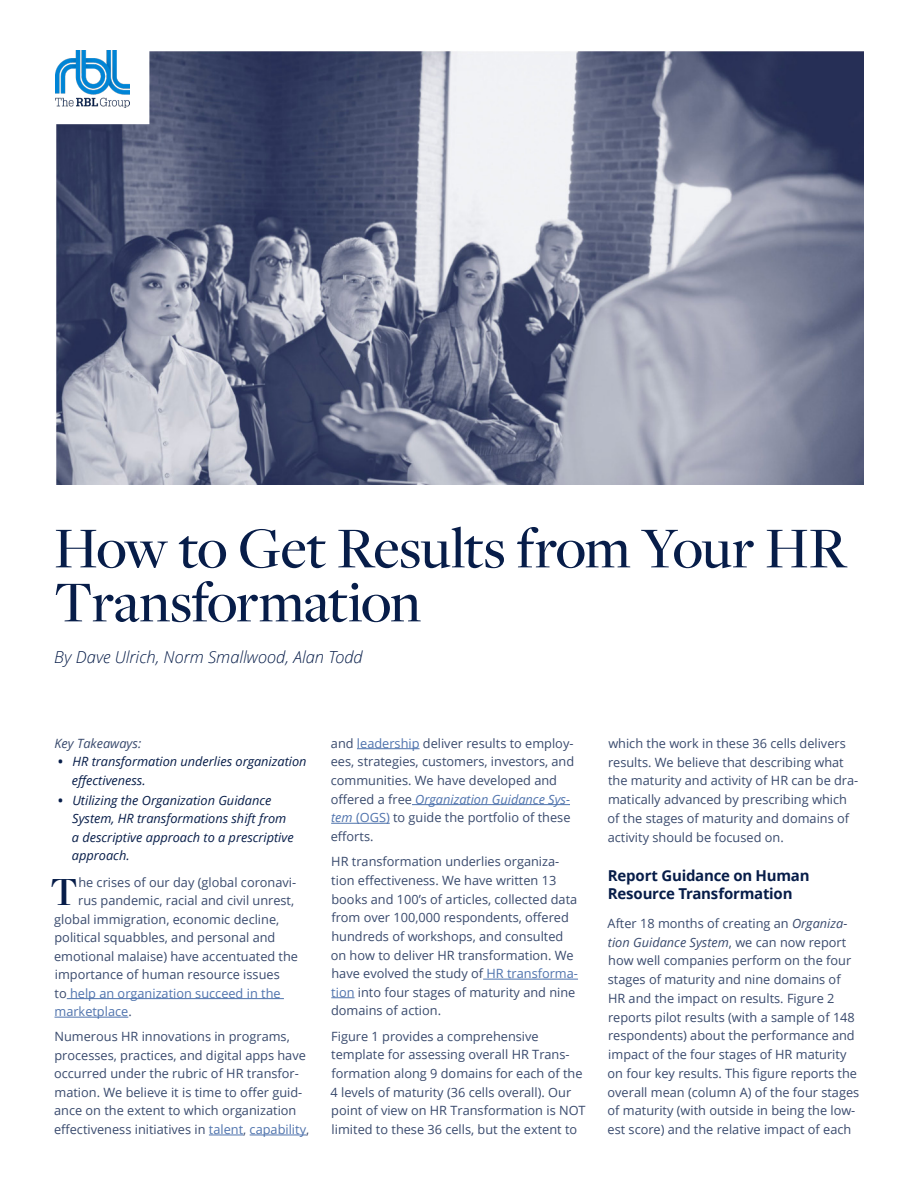
<style>
.page{position:relative;width:918px;height:1188px;background:#fff}
.page>*{position:absolute;margin:0;border:0;box-sizing:border-box;transform-origin:0 0}
.t1{font:500 60px/54px "Freight Disp Pro";letter-spacing:-.015em;color:#071d49}
.t2{font:600 41.55px "Freight Disp Pro";color:#071d49}
.t3{font:italic 300 16.5px "Open Sans";color:#071d49}
.t4{font:700 15px/18.8px "Open Sans";letter-spacing:-.015em;color:#071d49}
.t5{font:12.75px/18.6px "Open Sans";color:#394a6d}
.t6{font:italic 12.75px/18.5px "Open Sans";color:#071d49}
.t7{font:12.75px "Open Sans";color:#4f73ad}
.t8{font:italic 12.75px "Open Sans";color:#394a6d}
.s1{font-weight:700;font-style:normal}
.s2{color:#394a6d}
.s3{color:#4f73ad}
.s4{font-style:italic;color:#4f73ad}
.s5{font-style:italic}
</style>
<div class="page">
<img style="left:56px;top:51px;width:808px;height:433px">
<hr style="left:67px;top:998px;width:217px;height:1px;background:#4f73ad">
<hr style="left:55px;top:1017px;width:73px;height:1px;background:#4f73ad">
<hr style="left:209px;top:1135px;width:34px;height:1px;background:#4f73ad">
<hr style="left:250px;top:1135px;width:56px;height:1px;background:#4f73ad">
<hr style="left:357px;top:748px;width:63px;height:1px;background:#4f73ad">
<hr style="left:412px;top:804px;width:158px;height:1px;background:#4f73ad">
<hr style="left:331px;top:823px;width:59px;height:1px;background:#4f73ad">
<hr style="left:483px;top:979px;width:95px;height:1px;background:#4f73ad">
<svg style="left:331px;top:997px;width:24px;height:1px"></svg>
<div style="left:48px;top:40px;width:101px;height:84px;background:#fff"></div>
<img style="left:56px;top:50px;width:74px;height:57px">
<h1 class="t1" style="left:54px;top:519px;width:795px">How to Get Results from Your HR<br>Transformation</h1>
<p class="t3" style="left:54px;top:646px;width:310px">By Dave Ulrich, Norm Smallwood, Alan Todd</p>
<p class="t8" style="left:54px;top:734px;width:88px">Key Takeaways:</p>
<p class="t6" style="left:72px;top:752px;width:236px;text-indent:-14px"><span class="s1">•</span> HR transformation underlies organization effectiveness.</p>
<p class="t6" style="left:72px;top:791px;width:223px;text-indent:-14px"><span class="s1">•</span> Utilizing the Organization Guidance<br>System, HR transformations shift from a descriptive approach to a prescriptive approach.</p>
<h2 class="t2" style="left:50px;top:864px;width:29px">T</h2>
<p class="t5" style="left:78px;top:873px;width:219px">he crises of our day (global coronavi-</p>
<p class="t5" style="left:78px;top:891px;width:218px">rus pandemic, racial and civil unrest,</p>
<p class="t5" style="left:54px;top:909px;width:227px">global immigration, economic decline,</p>
<p class="t5" style="left:55px;top:928px;width:222px">political squabbles, and personal and</p>
<p class="t5" style="left:54px;top:946px;width:246px">emotional malaise) have accentuated the</p>
<p class="t5" style="left:55px;top:965px;width:226px">importance of human resource issues</p>
<p class="t7" style="left:55px;top:984px;width:228px"><span class="s2">to</span> help an organization succeed in the</p>
<p class="t7" style="left:55px;top:1003px;width:79px">marketplace<span class="s2">.</span></p>
<p class="t5" style="left:54px;top:1027px;width:257px">Numerous HR innovations in programs, processes, practices, and digital apps have occurred under the rubric of HR transfor&shy;mation. We believe it is time to offer guid&shy;ance on the extent to which organization effectiveness initiatives in <span class="s3">talent</span>, <span class="s3">capability</span>,</p>
<p class="t5" style="left:331px;top:734px;width:245px">and <span class="s3">leadership</span> deliver results to employ&shy;ees, strategies, customers, investors, and communities. We have developed and offered a free <span class="s4">Organization Guidance Sys&shy;tem</span> <span class="s3">(OGS)</span> to guide the portfolio of these efforts.</p>
<p class="t5" style="left:331px;top:852px;width:249px">HR transformation underlies organiza&shy;tion effectiveness. We have written 13 books and 100’s of articles, collected data from over 100,000 respondents, offered hundreds of workshops, and consulted on how to deliver HR transformation. We have evolved the study of <span class="s3">HR transforma&shy;tion</span> into four stages of maturity and nine domains of action.</p>
<p class="t5" style="left:331px;top:1027px;width:257px">Figure 1 provides a comprehensive template for assessing overall HR Trans&shy;formation along 9 domains for each of the 4 levels of maturity (36 cells overall). Our point of view on HR Transformation is NOT limited to these 36 cells, but the extent to</p>
<p class="t5" style="left:608px;top:733px;width:252px">which the work in these 36 cells delivers results. We believe that describing what the maturity and activity of HR can be dra&shy;matically advanced by prescribing which of the stages of maturity and domains of activity should be focused on.</p>
<p class="t4" style="left:608px;top:865px;width:203px">Report Guidance on Human<br>Resource Transformation</p>
<p class="t5" style="left:608px;top:913px;width:253px">After 18 months of creating an <span class="s5">Organiza&shy;tion Guidance System</span>, we can now report how well companies perform on the four stages of maturity and nine domains of HR and the impact on results. Figure 2 reports pilot results (with a sample of 148 respondents) about the performance and impact of the four stages of HR maturity on four key results. This figure reports the overall mean (column A) of the four stages of maturity (with outside in being the low&shy;est score) and the relative impact of each</p>
</div>
